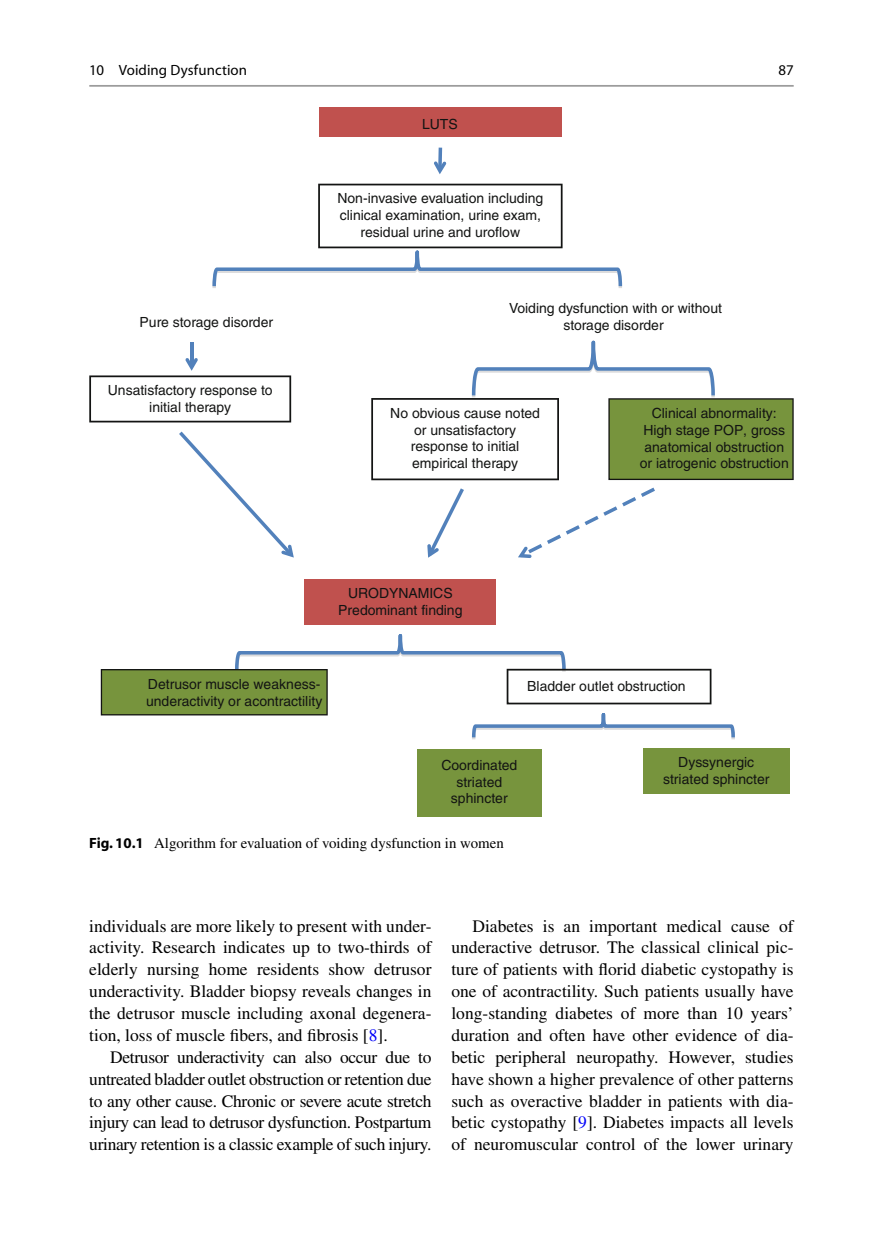
<style>
.page{position:relative;width:883px;height:1260px;background:#fff}
.page>*{position:absolute;margin:0;border:0;box-sizing:border-box;transform-origin:0 0}
.t1{font:17.5px/21.9px "Jndvhy Lyrbpt Times";color:#000;text-align:justify}
.t2{font:14.88px "Jndvhy Lyrbpt Times";color:#000}
.t3{font:14.88px "Wbrnmh Qtfjjl Myriad";letter-spacing:.005em;color:#000}
.t4{font:14px/16.8px "Hktwgj Kcdtns Helvetica";color:#131413;text-align:center}
.s1{font-family:"Ncnqgn Vrbcxv Myriad";font-weight:700}
.s2{color:#0000fa}
</style>
<div class="page">
<div style="left:319px;top:107px;width:243px;height:30px;background:#c0514e"></div>
<svg style="left:438px;top:148px;width:4px;height:13px"></svg>
<svg style="left:434px;top:161px;width:12px;height:13px"></svg>
<svg style="left:212px;top:184px;width:410px;height:104px"></svg>
<hr style="left:190px;top:343px;width:3px;height:24px;background:#5281bb">
<svg style="left:89px;top:358px;width:202px;height:64px"></svg>
<svg style="left:371px;top:341px;width:423px;height:139px"></svg>
<div style="left:304px;top:579px;width:192px;height:46px;background:#c0514e"></div>
<svg style="left:179px;top:432px;width:115px;height:126px"></svg>
<svg style="left:427px;top:488px;width:37px;height:70px"></svg>
<svg style="left:518px;top:488px;width:137px;height:70px"></svg>
<svg style="left:101px;top:634px;width:634px;height:105px"></svg>
<div style="left:417px;top:749px;width:124px;height:67px;background:#77943d"></div>
<div style="left:643px;top:749px;width:147px;height:45px;background:#77943d"></div>
<hr style="left:89px;top:85px;width:705px;height:2px;background:#9c9c9c">
<p class="t3" style="left:89px;top:64px;width:159px">10 Voiding Dysfunction</p>
<p class="t4" style="left:140px;top:315px;width:135px">Pure storage disorder</p>
<p class="t4" style="left:108px;top:383px;width:166px">Unsatisfactory response to initial therapy</p>
<p class="t4" style="left:422px;top:117px;width:37px">LUTS</p>
<p class="t4" style="left:337px;top:191px;width:207px">Non-invasive evaluation including clinical examination, urine exam, residual urine and uroflow</p>
<p class="t4" style="left:509px;top:301px;width:214px">Voiding dysfunction with or without storage disorder</p>
<p class="t3" style="left:779px;top:64px;width:17px">87</p>
<p class="t4" style="left:390px;top:406px;width:151px">No obvious cause noted or unsatisfactory response to initial empirical therapy</p>
<p class="t4" style="left:338px;top:586px;width:126px">URODYNAMICS<br>Predominant finding</p>
<p class="t4" style="left:640px;top:406px;width:150px">Clinical abnormality:<br>High stage POP, gross anatomical obstruction or iatrogenic obstruction</p>
<p class="t4" style="left:146px;top:677px;width:178px;text-align:left">Detrusor muscle weakness&shy;underactivity or acontractility</p>
<p class="t4" style="left:527px;top:679px;width:160px">Bladder outlet obstruction</p>
<p class="t4" style="left:441px;top:758px;width:78px">Coordinated striated sphincter</p>
<p class="t4" style="left:663px;top:755px;width:108px">Dyssynergic striated sphincter</p>
<p class="t2" style="left:89px;top:837px;width:416px"><span class="s1">Fig. 10.1</span> Algorithm for evaluation of voiding dysfunction in women</p>
<p class="t1" style="left:89px;top:916px;width:344px">individuals are more likely to present with under&shy;activity. Research indicates up to two-thirds of elderly nursing home residents show detrusor underactivity. Bladder biopsy reveals changes in the detrusor muscle including axonal degenera&shy;tion, loss of muscle fibers, and fibrosis [ <span class="s2">8</span> ].</p>
<p class="t1" style="left:89px;top:1048px;width:344px;text-indent:21px">Detrusor underactivity can also occur due to untreated bladder outlet obstruction or retention due to any other cause. Chronic or severe acute stretch injury can lead to detrusor dysfunction. Postpartum urinary retention is a classic example of such injury.</p>
<p class="t1" style="left:451px;top:916px;width:344px;text-indent:21px">Diabetes is an important medical cause of underactive detrusor. The classical clinical pic&shy;ture of patients with florid diabetic cystopathy is one of acontractility. Such patients usually have long-standing diabetes of more than 10 years’ duration and often have other evidence of dia&shy;betic peripheral neuropathy. However, studies have shown a higher prevalence of other patterns such as overactive bladder in patients with dia&shy;betic cystopathy [ <span class="s2">9</span> ]. Diabetes impacts all levels of neuromuscular control of the lower urinary</p>
</div>
